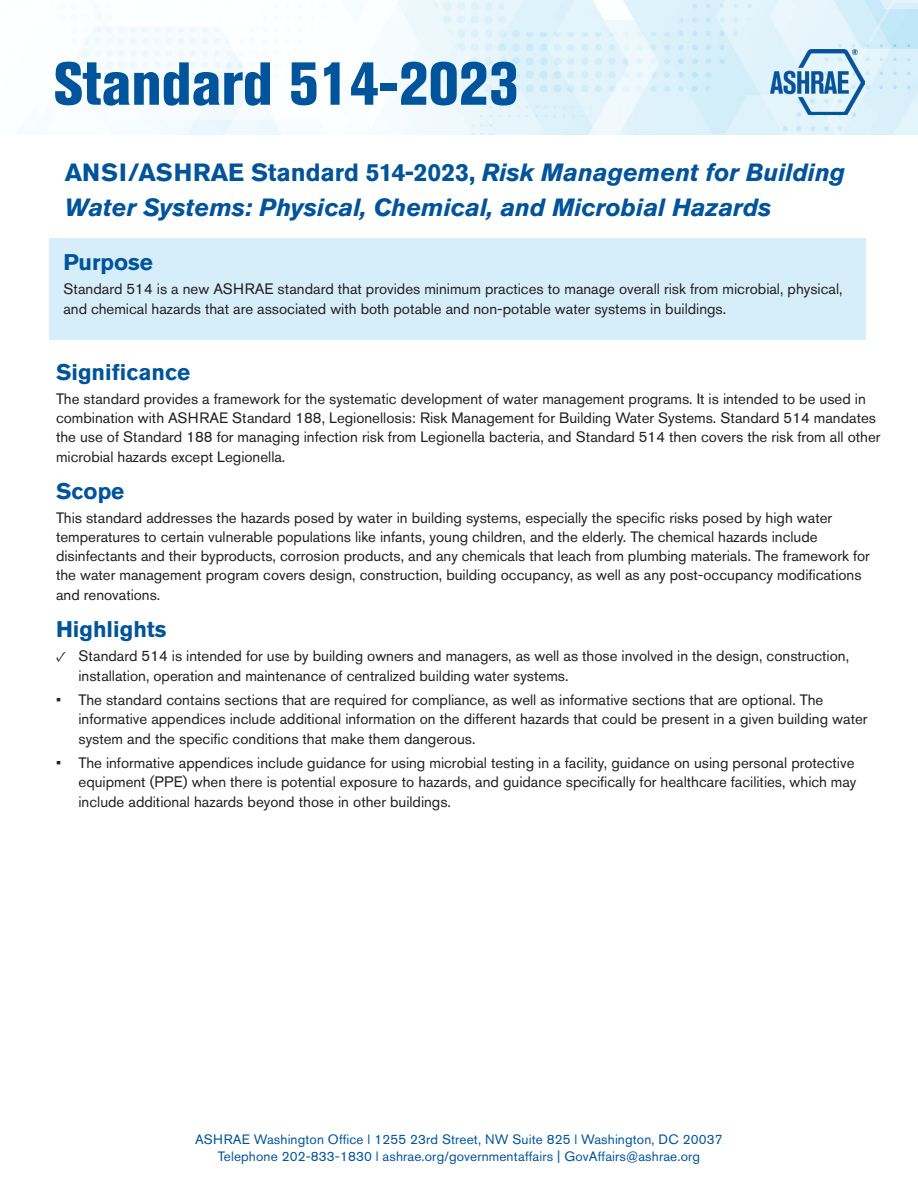
<style>
.page{position:relative;width:918px;height:1188px;background:#fff}
.page>*{position:absolute;margin:0;border:0;box-sizing:border-box;transform-origin:0 0}
.t1{font:800 condensed 60px "Akzidenz Grotesk BE";color:#00549b}
.t2{font:italic 700 24.75px/34.5px "Akzidenz Grotesk BE";letter-spacing:-.005em;color:#00549b}
.t3{font:700 22.5px "Akzidenz Grotesk BE";color:#00549b}
.t4{font:15px/19.5px "Akzidenz Grotesk BE";color:#231f20}
.t5{font:13.5px "Akzidenz Grotesk BE";letter-spacing:.01em;color:#00549b}
.s1{font-style:normal}
.s2{font-family:"Minion Pro"}
</style>
<div class="page">
<img style="left:39px;top:0;width:879px;height:134px">
<div style="left:49px;top:238px;width:817px;height:101px;background:#d5eef9"></div>
<img style="left:770px;top:50px;width:95px;height:65px">
<p class="t1" style="left:54px;top:49px;width:466px">Standard 514-2023</p>
<p class="t2" style="left:65px;top:155px;width:782px"><span class="s1">ANSI/ASHRAE Standard 514-2023,</span> Risk Management for Building<br>Water Systems: Physical, Chemical, and Microbial Hazards</p>
<p class="t3" style="left:63px;top:250px;width:91px">Purpose</p>
<p class="t4" style="left:63px;top:279px;width:781px">Standard 514 is a new ASHRAE standard that provides minimum practices to manage overall risk from microbial, physical, and chemical hazards that are associated with both potable and non-potable water systems in buildings.</p>
<p class="t3" style="left:56px;top:359px;width:136px">Significance</p>
<p class="t4" style="left:56px;top:389px;width:826px;line-height:18.8px">The standard provides a framework for the systematic development of water management programs. It is intended to be used in combination with ASHRAE Standard 188, Legionellosis: Risk Management for Building Water Systems. Standard 514 mandates the use of Standard 188 for managing infection risk from Legionella bacteria, and Standard 514 then covers the risk from all other</p>
<p class="t4" style="left:56px;top:447px;width:231px">microbial hazards except Legionella.</p>
<p class="t3" style="left:56px;top:479px;width:70px">Scope</p>
<p class="t4" style="left:56px;top:509px;width:815px;line-height:18.8px">This standard addresses the hazards posed by water in building systems, especially the specific risks posed by high water temperatures to certain vulnerable populations like infants, young children, and the elderly. The chemical hazards include disinfectants and their byproducts, corrosion products, and any chemicals that leach from plumbing materials. The framework for the water management program covers design, construction, building occupancy, as well as any post-occupancy modifications</p>
<p class="t4" style="left:56px;top:585px;width:106px">and renovations.</p>
<p class="t3" style="left:56px;top:617px;width:112px">Highlights</p>
<p class="t4" style="left:79px;top:646px;width:772px;text-indent:-22px"><span class="s2">✓</span> Standard 514 is intended for use by building owners and managers, as well as those involved in the design, construction, installation, operation and maintenance of centralized building water systems.</p>
<p class="t4" style="left:79px;top:690px;width:791px;text-indent:-22px">• The standard contains sections that are required for compliance, as well as informative sections that are optional. The informative appendices include additional information on the different hazards that could be present in a given building water system and the specific conditions that make them dangerous.</p>
<p class="t4" style="left:79px;top:753px;width:780px;text-indent:-22px">• The informative appendices include guidance for using microbial testing in a facility, guidance on using personal protective equipment (PPE) when there is potential exposure to hazards, and guidance specifically for healthcare facilities, which may include additional hazards beyond those in other buildings.</p>
<p class="t5" style="left:195px;top:1131px;width:529px">ASHRAE Washington Office l 1255 23rd Street, NW Suite 825 l Washington, DC 20037</p>
<p class="t5" style="left:218px;top:1149px;width:484px">Telephone 202-833-1830 l ashrae.org/governmentaffairs | GovAffairs@ashrae.org</p>
</div>
